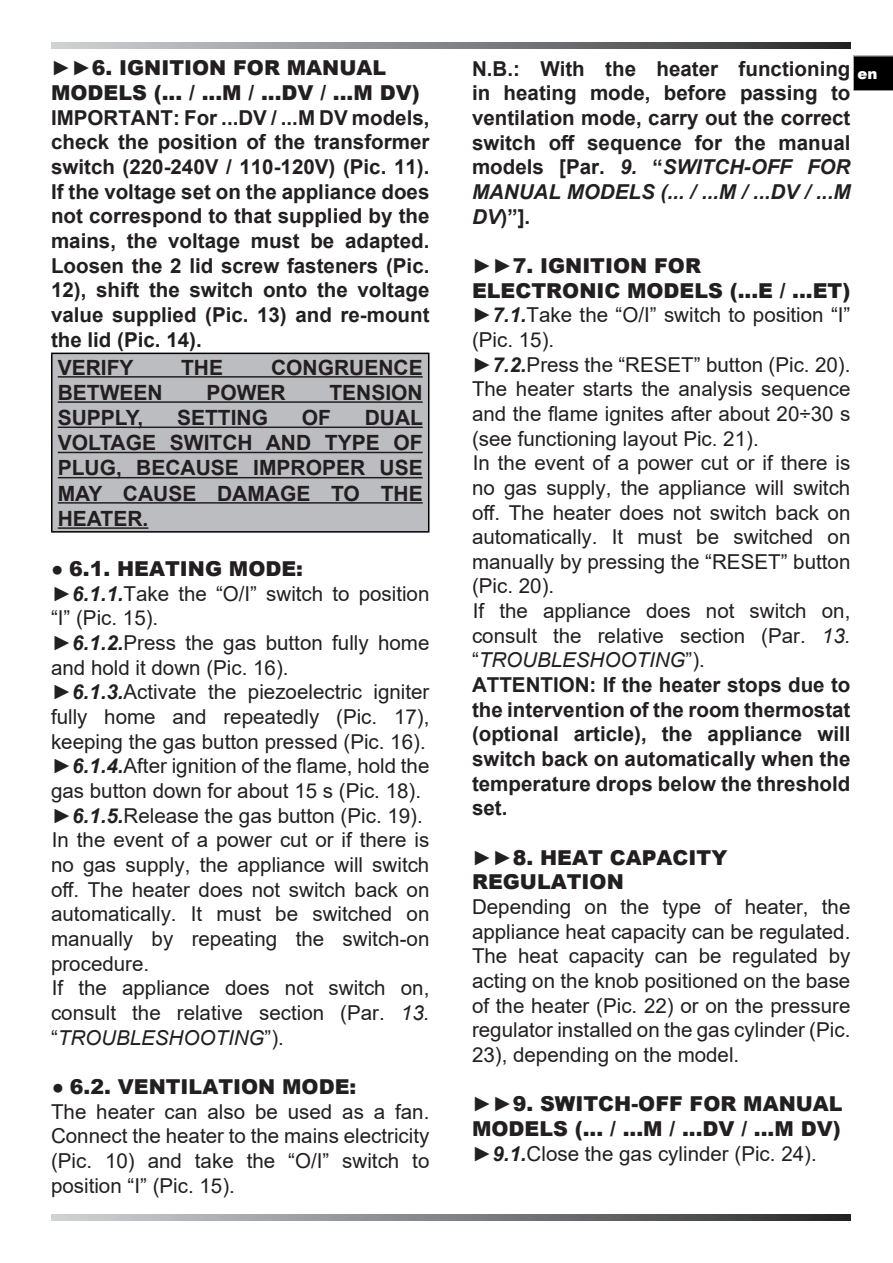
<style>
.page{position:relative;width:893px;height:1263px;background:#fff}
.page>*{position:absolute;margin:0;border:0;box-sizing:border-box;transform-origin:0 0}
.t1{font:700 21px/25.2px "Arial";color:#231f20;text-align:justify}
.t2{font:20.55px/24.6px "Arial";color:#231f20}
.t3{font:700 20.55px/24.6px "Arial";color:#231f20;text-align:justify}
.t4{font:900 20.55px/24.6px "Arial";color:#231f20}
.t5{font:900 15px "Arial";color:#fff}
.s1{font-weight:700}
.s2{font-weight:900}
.s3{font-weight:700;font-style:italic}
.s4{font-style:italic}
.s5{font-weight:400}
</style>
<div class="page">
<svg style="left:51px;top:1214px;width:799px;height:6px;background:#7f8082"></svg>
<svg style="left:51px;top:43px;width:799px;height:6px;background:#7f8082"></svg>
<div style="left:52px;top:353px;width:377px;height:179px;background:#bcbdc0"></div>
<hr style="left:51px;top:353px;width:378px;height:1px;background:#000001">
<hr style="left:51px;top:531px;width:378px;height:2px;background:#000001">
<hr style="left:51px;top:354px;width:2px;height:177px;background:#000001">
<hr style="left:428px;top:354px;width:1px;height:177px;background:#000001">
<hr style="left:58px;top:376px;width:365px;height:2px;background:#231f20">
<hr style="left:58px;top:401px;width:365px;height:2px;background:#231f20">
<hr style="left:58px;top:426px;width:365px;height:2px;background:#231f20">
<hr style="left:58px;top:452px;width:365px;height:1px;background:#231f20">
<hr style="left:58px;top:477px;width:365px;height:1px;background:#231f20">
<hr style="left:58px;top:502px;width:365px;height:2px;background:#231f20">
<hr style="left:58px;top:527px;width:90px;height:2px;background:#231f20">
<div style="left:853px;top:56px;width:40px;height:35px;background:#000"></div>
<hr style="left:853px;top:56px;width:1px;height:34px;background:#fff">
<hr style="left:853px;top:90px;width:40px;height:1px;background:#fff">
<p class="t4" style="left:51px;top:55px;width:370px">►►6. IGNITION FOR MANUAL<br>MODELS (... / ...M / ...DV / ...M DV)</p>
<p class="t3" style="left:51px;top:105px;width:380px">IMPORTANT: For ...DV / ...M DV models, check the position of the transformer switch (220-240V / 110-120V) (Pic. 11).<br>If the voltage set on the appliance does not correspond to that supplied by the mains, the voltage must be adapted.<br>Loosen the 2 lid screw fasteners (Pic.<br>12), shift the switch onto the voltage value supplied (Pic. 13) and re-mount the lid (Pic. 14).</p>
<p class="t1" style="left:58px;top:355px;width:77px">VERIFY</p>
<p class="t1" style="left:181px;top:355px;width:43px">THE</p>
<p class="t1" style="left:271px;top:355px;width:153px">CONGRUENCE</p>
<p class="t1" style="left:58px;top:380px;width:106px">BETWEEN</p>
<p class="t1" style="left:206px;top:380px;width:81px">POWER</p>
<p class="t1" style="left:329px;top:380px;width:95px">TENSION</p>
<p class="t1" style="left:58px;top:405px;width:87px">SUPPLY,</p>
<p class="t1" style="left:177px;top:405px;width:93px">SETTING</p>
<p class="t1" style="left:302px;top:405px;width:31px">OF</p>
<p class="t1" style="left:58px;top:405px;width:367px;text-indent:307px">DUAL VOLTAGE SWITCH AND TYPE OF PLUG, BECAUSE IMPROPER USE MAY CAUSE DAMAGE TO THE HEATER.</p>
<p class="t2" style="left:51px;top:556px;width:380px"><span class="s1">●</span> <span class="s2">6.1. HEATING MODE:<br></span><span class="s1">►</span><span class="s3">6.1.1.</span>Take the “O/I” switch to position “I” (Pic. 15).<br><span class="s1">►</span><span class="s3">6.1.2.</span>Press the gas button fully home and hold it down (Pic. 16). <span class="s1">►</span><span class="s3">6.1.3.</span>Activate the piezoelectric igniter fully home and repeatedly (Pic. 17), keeping the gas button pressed (Pic. 16). <span class="s1">►</span><span class="s3">6.1.4.</span>After ignition of the flame, hold the gas button down for about 15 s (Pic. 18). <span class="s1">►</span><span class="s3">6.1.5.</span>Release the gas button (Pic. 19).<br>In the event of a power cut or if there is no gas supply, the appliance will switch off. The heater does not switch back on automatically. It must be switched on manually by repeating the switch-on procedure.<br>If the appliance does not switch on, consult the relative section (Par. <span class="s4">13. </span>“<span class="s4">TROUBLESHOOTING</span>”).</p>
<p class="t2" style="left:51px;top:1074px;width:380px"><span class="s1">●</span> <span class="s2">6.2. VENTILATION MODE:<br></span>The heater can also be used as a fan.<br>Connect the heater to the mains electricity (Pic. 10) and take the “O/I” switch to position “I” (Pic. 15).</p>
<p class="t3" style="left:472px;top:56px;width:380px">N.B.: With the heater functioning in heating mode, before passing to ventilation mode, carry out the correct switch off sequence for the manual models [Par. <span class="s4">9.</span> “<span class="s4">SWITCH-OFF FOR MANUAL MODELS (... / ...M / ...DV / ...M DV</span>)”].</p>
<p class="t2" style="left:472px;top:253px;width:380px"><span class="s2">►►7. IGNITION FOR<br>ELECTRONIC MODELS (...E / ...ET) </span><span class="s1">►</span><span class="s3">7.1.</span>Take the “O/I” switch to position “I” (Pic. 15).<br><span class="s1">►</span><span class="s3">7.2.</span>Press the “RESET” button (Pic. 20).<br>The heater starts the analysis sequence and the flame ignites after about 20÷30 s (see functioning layout Pic. 21).<br>In the event of a power cut or if there is no gas supply, the appliance will switch off. The heater does not switch back on automatically. It must be switched on manually by pressing the “RESET” button (Pic. 20).<br>If the appliance does not switch on, consult the relative section (Par. <span class="s4">13. </span>“<span class="s4">TROUBLESHOOTING</span>”).<br><span class="s1">ATTENTION: If the heater stops due to the intervention of the room thermostat (optional article), the appliance will switch back on automatically when the temperature drops below the threshold set.</span></p>
<p class="t4" style="left:472px;top:844px;width:257px">►►8. HEAT CAPACITY<br>REGULATION</p>
<p class="t2" style="left:472px;top:894px;width:380px;text-align:justify">Depending on the type of heater, the appliance heat capacity can be regulated.<br>The heat capacity can be regulated by acting on the knob positioned on the base of the heater (Pic. 22) or on the pressure regulator installed on the gas cylinder (Pic.<br>23), depending on the model.</p>
<p class="t4" style="left:472px;top:1091px;width:372px;text-align:justify">►►9. SWITCH-OFF FOR MANUAL MODELS (... / ...M / ...DV / ...M DV) <span class="s1">►</span><span class="s3">9.1.</span><span class="s5">Close the gas cylinder (Pic. 24).</span></p>
<p class="t5" style="left:857px;top:63px;width:22px">en</p>
</div>
